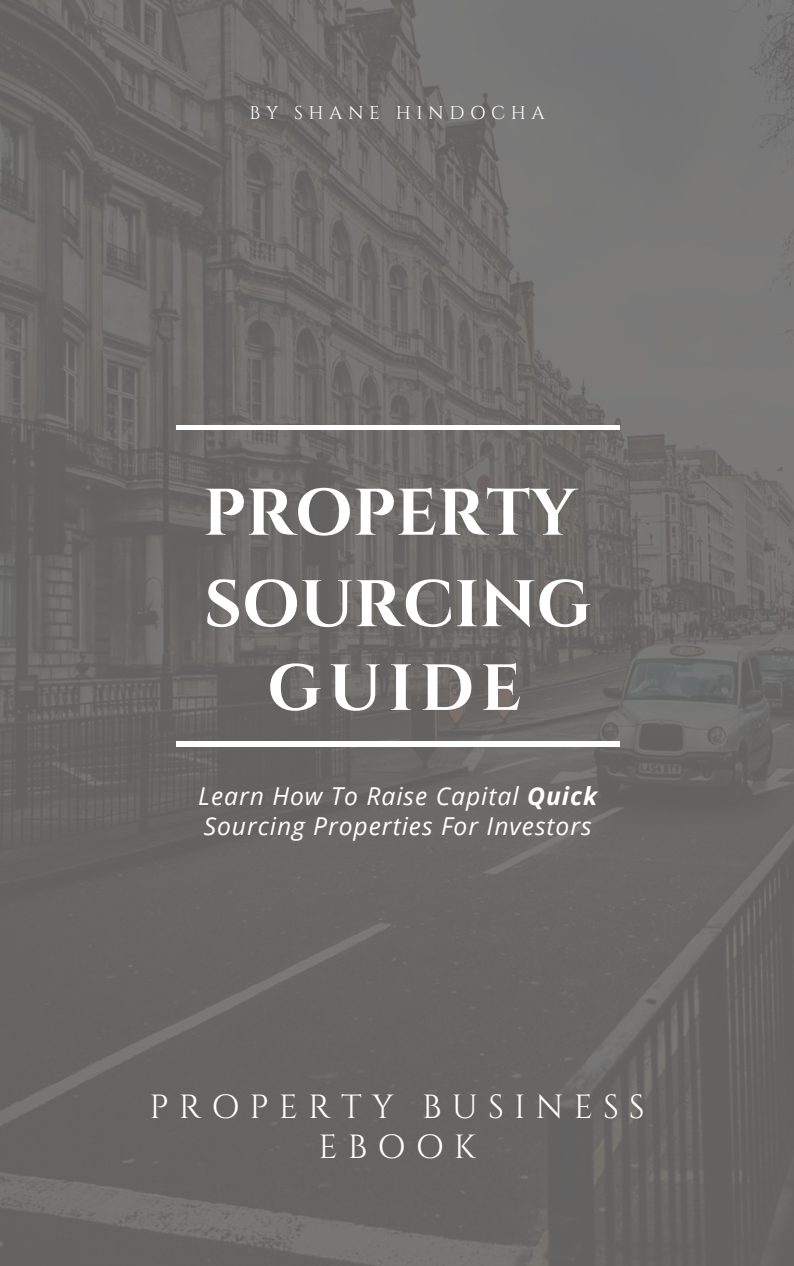
<style>
.page{position:relative;width:794px;height:1266px;background:#fff}
.page>*{position:absolute;margin:0;border:0;box-sizing:border-box;transform-origin:0 0}
.t1{font:700 65.7px/91.4px "Cinzel";color:#fff}
.t2{font:700 65.1px "Cinzel";letter-spacing:.1em;color:#fff}
.t3{font:33.45px/40.3px "Cinzel";letter-spacing:.3em;color:#fff;text-align:center}
.t4{font:italic 24.67px/29.5px "Open Sans";letter-spacing:.04em;color:#fff}
.t5{font:18.6px "Cinzel";letter-spacing:.3em;color:#fff}
.s1{font-weight:700}
</style>
<div class="page">
<img style="left:0;top:0;width:793px;height:1266px">
<hr style="left:176px;top:742px;width:443px;height:4px;background:#fff">
<div style="left:176px;top:425px;width:443px;height:5px;background:#fff"></div>
<p class="t5" style="left:249px;top:101px;width:296px">BY SHANE HINDOCHA</p>
<h1 class="t1" style="left:202px;top:469px;width:390px">PROPERTY<br>SOURCING</h1>
<h2 class="t2" style="left:267px;top:646px;width:255px">GUIDE</h2>
<p class="t4" style="left:198px;top:781px;width:400px">Learn How To Raise Capital <span class="s1">Quick<br></span>Sourcing Properties For Investors</p>
<h3 class="t3" style="left:149px;top:1087px;width:496px">PROPERTY BUSINESS<br>EBOOK</h3>
</div>
